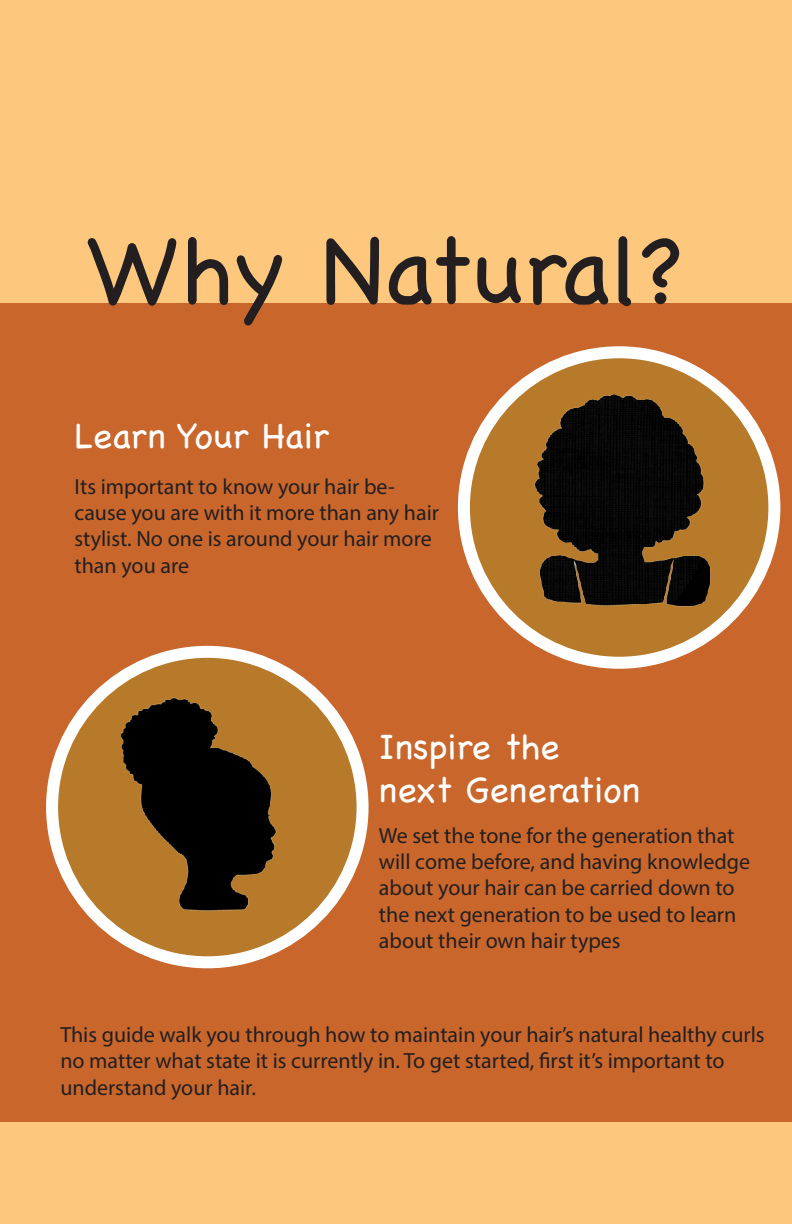
<style>
.page{position:relative;width:792px;height:1224px;background:#fdc87e}
.page>*{position:absolute;margin:0;border:0;box-sizing:border-box;transform-origin:0 0}
.t1{font:96px "Chalkboard";letter-spacing:-.005em;color:#231f20}
.t2{font:36px "Chalkboard";color:#fff}
.t3{font:22px/26.4px "Myriad Pro";color:#231f20}
</style>
<div class="page">
<div style="left:0;top:303px;width:792px;height:819px;background:#c9662c"></div>
<img style="left:52px;top:652px;width:311px;height:310px;border-radius:155px">
<div style="left:46px;top:646px;width:323px;height:322px;border:12px solid #fff;border-radius:50%"></div>
<svg style="left:464px;top:352px;width:310px;height:311px;background:#c99d62"></svg>
<img style="left:482px;top:352px;width:292px;height:286px">
<div style="left:458px;top:346px;width:322px;height:323px;border:12px solid #fff;border-radius:50%"></div>
<p class="t1" style="left:86px;top:214px;width:598px">Why Natural?</p>
<p class="t2" style="left:74px;top:415px;width:256px">Learn Your Hair</p>
<p class="t3" style="left:74px;top:473px;width:366px">Its important to know your hair be&shy;cause you are with it more than any hair stylist. No one is around your hair more than you are</p>
<p class="t2" style="left:379px;top:725px;width:182px">Inspire the</p>
<p class="t2" style="left:379px;top:769px;width:263px">next Generation</p>
<p class="t3" style="left:379px;top:822px;width:373px">We set the tone for the generation that will come before, and having knowledge about your hair can be carried down to the next generation to be used to learn about their own hair types</p>
<p class="t3" style="left:60px;top:1021px;width:706px">This guide walk you through how to maintain your hair’s natural healthy curls no matter what state it is currently in. To get started, first it’s important to</p>
<p class="t3" style="left:60px;top:1074px;width:197px">understand your hair.</p>
</div>
